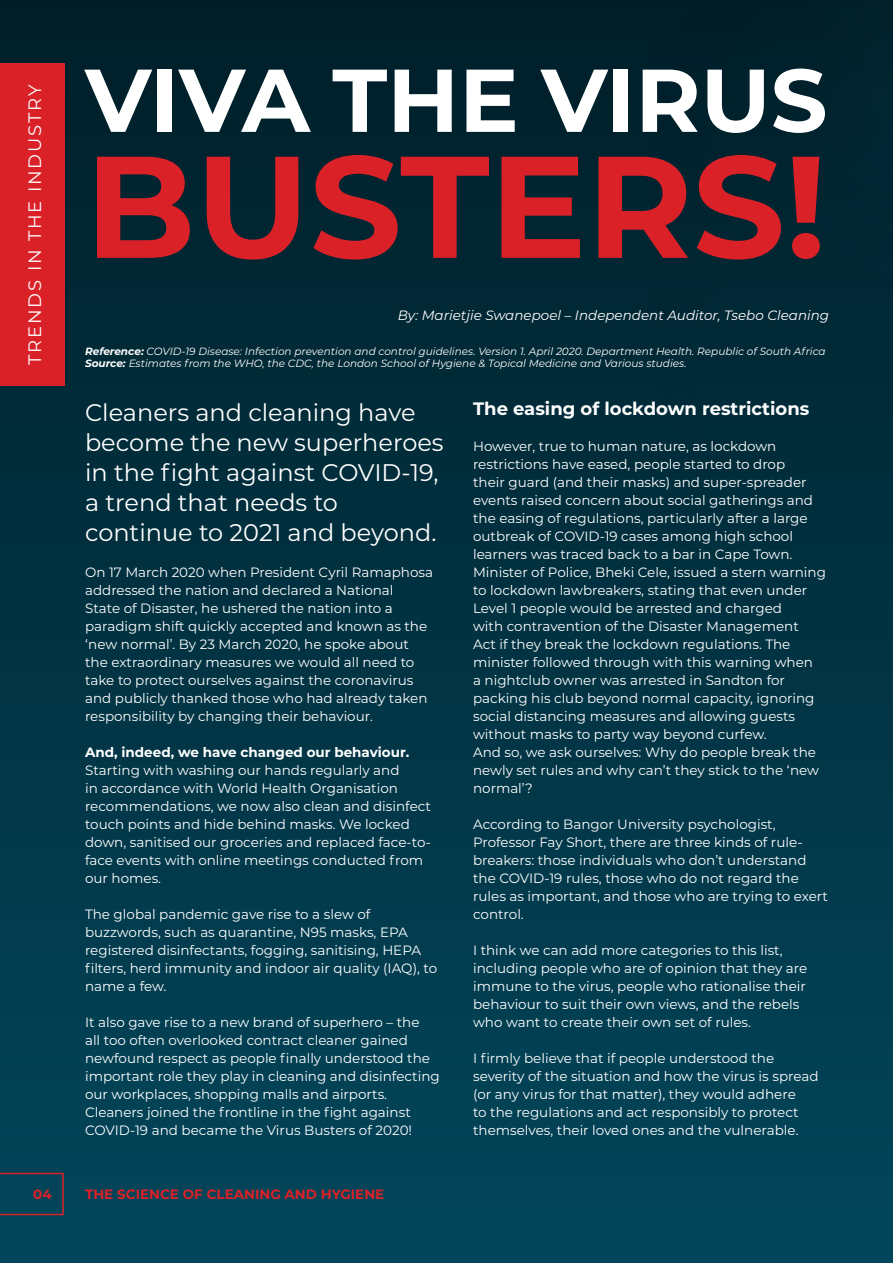
<style>
.page{position:relative;width:893px;height:1263px;background:#fff}
.page>*{position:absolute;margin:0;border:0;box-sizing:border-box;transform-origin:0 0}
.t1{font:700 144.45px "Montserrat";color:#da2128}
.t2{font:700 88.95px "Montserrat";color:#fff}
.t3{font:24px/30px "Montserrat";color:#fff}
.t4{font:700 18px "Montserrat";color:#fff}
.t5{font:18px "Montserrat";letter-spacing:.1em;color:#fff}
.t6{font:13.5px/18px "Montserrat";color:#fff}
.t7{font:italic 13.5px "Montserrat";color:#fff}
.t8{font:700 13.5px "Montserrat";color:#fff}
.t9{font:700 13.5px "Montserrat";color:#da2128}
.t10{font:italic 10.5px/12.6px "Montserrat";color:#fff}
.s1{font-weight:700}
</style>
<div class="page">
<div style="left:0;top:0;width:893px;height:1263px;background:linear-gradient(to bottom,#001e28,#03465b)"></div>
<svg style="left:651px;top:460px;width:242px;height:803px;background:#02394b"></svg>
<img style="left:651px;top:0;width:242px;height:460px">
<svg style="left:0;top:1173px;width:64px;height:42px;background:#144154"></svg>
<div style="left:0;top:64px;width:64px;height:322px;background:#da2128"></div>
<h3 class="t5" style="left:23px;top:365px;width:281px;rotate:-90deg">TRENDS IN THE INDUSTRY</h3>
<h2 class="t2" style="left:85px;top:36px;width:744px">VIVA THE VIRUS</h2>
<h1 class="t1" style="left:85px;top:102px;width:743px">BUSTERS!</h1>
<p class="t7" style="left:398px;top:306px;width:433px">By: Marietjie Swanepoel – Independent Auditor, Tsebo Cleaning</p>
<p class="t10" style="left:85px;top:344px;width:742px"><span class="s1">Reference:</span> COVID-19 Disease: Infection prevention and control guidelines. Version 1. April 2020. Department Health. Republic of South Africa<br><span class="s1">Source:</span> Estimates from the WHO, the CDC, the London School of Hygiene &amp; Topical Medicine and Various studies.</p>
<h3 class="t3" style="left:85px;top:397px;width:360px">Cleaners and cleaning have become the new superheroes in the fight against COVID-19, a trend that needs to continue to 2021 and beyond.</h3>
<p class="t6" style="left:85px;top:563px;width:349px">On 17 March 2020 when President Cyril Ramaphosa addressed the nation and declared a National<br>State of Disaster, he ushered the nation into a paradigm shift quickly accepted and known as the ‘new normal’. By 23 March 2020, he spoke about the extraordinary measures we would all need to take to protect ourselves against the coronavirus and publicly thanked those who had already taken responsibility by changing their behaviour.</p>
<p class="t8" style="left:85px;top:743px;width:326px">And, indeed, we have changed our behaviour.</p>
<p class="t6" style="left:85px;top:761px;width:348px">Starting with washing our hands regularly and<br>in accordance with World Health Organisation recommendations, we now also clean and disinfect touch points and hide behind masks. We locked down, sanitised our groceries and replaced face-to&shy;face events with online meetings conducted from our homes.</p>
<p class="t6" style="left:85px;top:905px;width:354px">The global pandemic gave rise to a slew of buzzwords, such as quarantine, N95 masks, EPA registered disinfectants, fogging, sanitising, HEPA filters, herd immunity and indoor air quality (IAQ), to name a few.</p>
<p class="t6" style="left:85px;top:1013px;width:356px">It also gave rise to a new brand of superhero – the<br>all too often overlooked contract cleaner gained newfound respect as people finally understood the important role they play in cleaning and disinfecting our workplaces, shopping malls and airports.<br>Cleaners joined the frontline in the fight against COVID-19 and became the Virus Busters of 2020!</p>
<h3 class="t4" style="left:473px;top:396px;width:338px">The easing of lockdown restrictions</h3>
<p class="t6" style="left:473px;top:437px;width:354px">However, true to human nature, as lockdown restrictions have eased, people started to drop<br>their guard (and their masks) and super-spreader events raised concern about social gatherings and the easing of regulations, particularly after a large outbreak of COVID-19 cases among high school learners was traced back to a bar in Cape Town.<br>Minister of Police, Bheki Cele, issued a stern warning to lockdown lawbreakers, stating that even under Level 1 people would be arrested and charged<br>with contravention of the Disaster Management<br>Act if they break the lockdown regulations. The minister followed through with this warning when<br>a nightclub owner was arrested in Sandton for packing his club beyond normal capacity, ignoring social distancing measures and allowing guests without masks to party way beyond curfew.<br>And so, we ask ourselves: Why do people break the newly set rules and why can’t they stick to the ‘new normal’?</p>
<p class="t6" style="left:473px;top:815px;width:356px">According to Bangor University psychologist, Professor Fay Short, there are three kinds of rule&shy;breakers: those individuals who don’t understand the COVID-19 rules, those who do not regard the rules as important, and those who are trying to exert control.</p>
<p class="t6" style="left:473px;top:941px;width:336px">I think we can add more categories to this list, including people who are of opinion that they are immune to the virus, people who rationalise their behaviour to suit their own views, and the rebels who want to create their own set of rules.</p>
<p class="t6" style="left:473px;top:1049px;width:347px">I firmly believe that if people understood the severity of the situation and how the virus is spread (or any virus for that matter), they would adhere<br>to the regulations and act responsibly to protect themselves, their loved ones and the vulnerable.</p>
<p class="t9" style="left:33px;top:1184px;width:20px">04</p>
<p class="t9" style="left:85px;top:1184px;width:301px">THE SCIENCE OF CLEANING AND HYGIENE</p>
</div>
